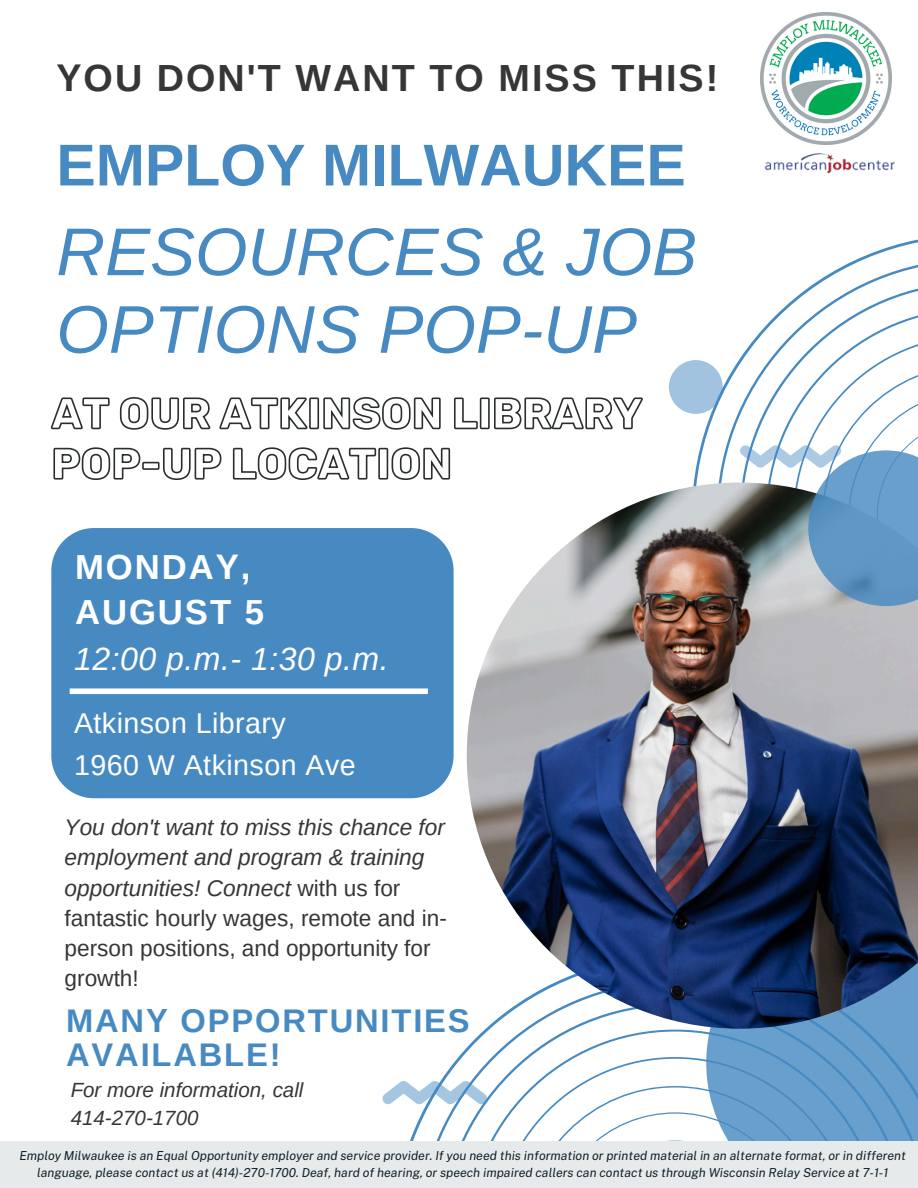
<style>
.page{position:relative;width:918px;height:1188px;background:#fff}
.page>*{position:absolute;margin:0;border:0;box-sizing:border-box;transform-origin:0 0}
.t1{font:italic 67.5px/77.7px "Arimo";color:#478ac2}
.t2{font:700 58.95px "Arimo";color:#478ac2}
.t3{font:700 37.8px "Arimo";letter-spacing:.055em;color:#363636}
.t4{font:700 34.65px/45px "Arimo";letter-spacing:.055em;color:#fff}
.t5{font:700 32.7px/33.9px "Arimo";letter-spacing:.055em;color:#478ac2}
.t6{font:italic 32.1px "Arimo";color:#fff}
.t7{font:28.65px "Arimo";letter-spacing:.015em;color:#fff}
.t8{font:22.65px/30.3px "Arimo";color:#363636}
.t9{font:italic 20.55px/27.6px "Arimo";color:#363636}
.t10{font:italic 12.45px/16.5px "Public Sans";color:#0e1f29;text-align:center}
.s1{font-style:italic}
</style>
<div class="page">
<svg style="left:694px;top:239px;width:224px;height:243px"></svg>
<svg style="left:717px;top:259px;width:201px;height:223px"></svg>
<svg style="left:418px;top:1029px;width:500px;height:112px"></svg>
<img style="left:467px;top:482px;width:451px;height:547px">
<svg style="left:740px;top:364px;width:178px;height:304px"></svg>
<div style="left:669px;top:360px;width:54px;height:54px;background:#a1c3df;border-radius:50%"></div>
<svg style="left:382px;top:1081px;width:105px;height:23px"></svg>
<img style="left:760px;top:13px;width:132px;height:131px">
<div style="left:0;top:1141px;width:918px;height:47px;background:#e7eaea"></div>
<img style="left:764px;top:153px;width:131px;height:21px">
<div style="left:51px;top:528px;width:402px;height:270px;background:#478ac2;border-radius:43px"></div>
<div style="left:70px;top:688px;width:358px;height:6px;background:#fff"></div>
<svg style="left:50px;top:397px;width:594px;height:124px"></svg>
<svg style="left:53px;top:397px;width:398px;height:162px"></svg>
<p class="t3" style="left:56px;top:57px;width:664px">YOU DON'T WANT TO MISS THIS!</p>
<p class="t2" style="left:56px;top:132px;width:631px">EMPLOY MILWAUKEE</p>
<h4 class="t1" style="left:56px;top:213px;width:642px">RESOURCES &amp; JOB<br>OPTIONS POP-UP</h4>
<p class="t4" style="left:75px;top:544px;width:191px">MONDAY,<br>AUGUST 5</p>
<p class="t6" style="left:74px;top:641px;width:316px">12:00 p.m.- 1:30 p.m.</p>
<p class="t7" style="left:74px;top:707px;width:213px">Atkinson Library</p>
<h1 class="t7" style="left:74px;top:749px;width:283px">1960 W Atkinson Ave</h1>
<h6 class="t8" style="left:65px;top:812px;width:384px"><span class="s1">You don't want to miss this chance for employment and program &amp; training opportunities! Connect</span> with us for fantastic hourly wages, remote and in&shy;person positions, and opportunity for growth!</h6>
<h3 class="t5" style="left:66px;top:1004px;width:405px">MANY OPPORTUNITIES<br>AVAILABLE!</h3>
<p class="t9" style="left:71px;top:1076px;width:234px">For more information, call<br>414-270-1700</p>
<p class="t10" style="left:19px;top:1148px;width:888px">Employ Milwaukee is an Equal Opportunity employer and service provider. If you need this information or printed material in an alternate format, or in different language, please contact us at (414)-270-1700. Deaf, hard of hearing, or speech impaired callers can contact us through Wisconsin Relay Service at 7-1-1</p>
</div>
